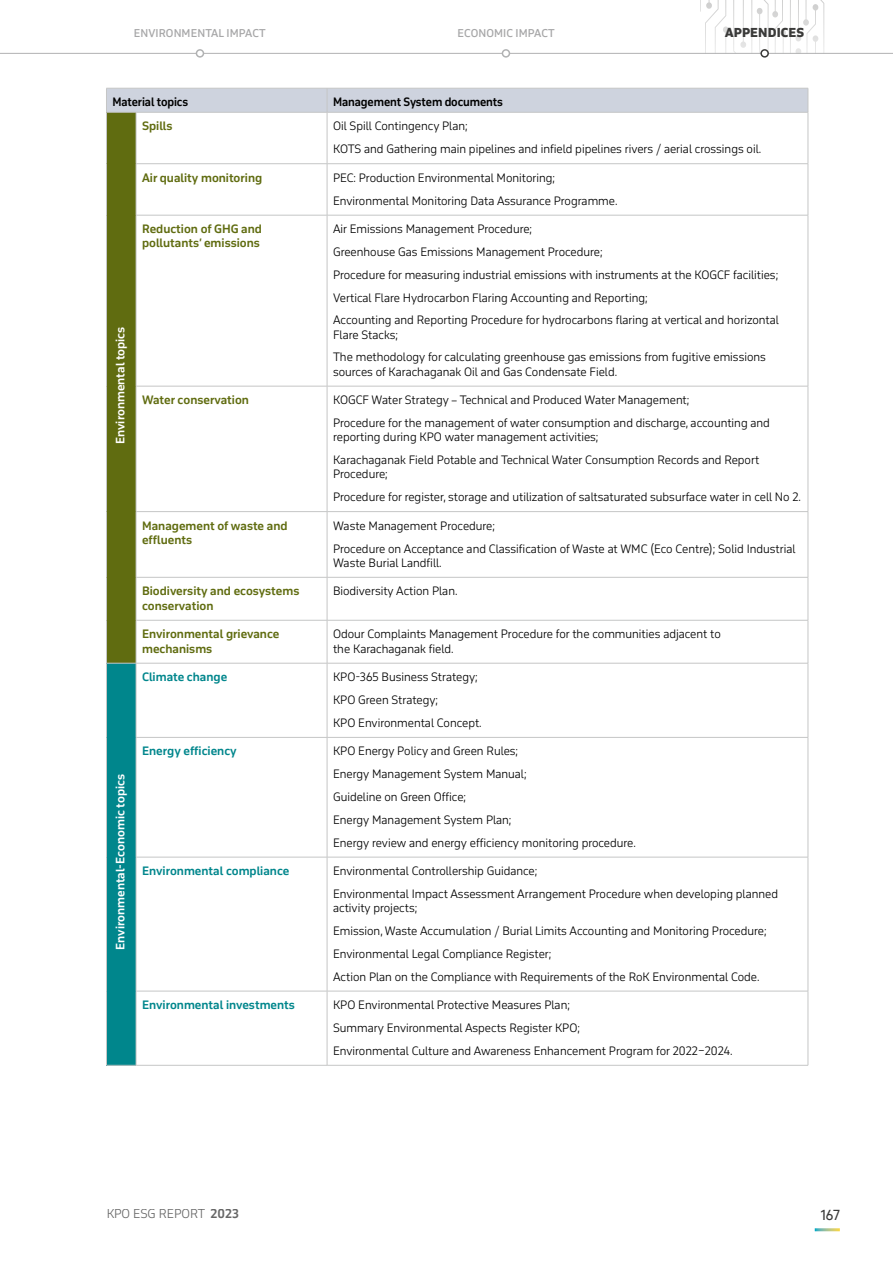
<style>
.page{position:relative;width:893px;height:1263px;background:#fff}
.page>*{position:absolute;margin:0;border:0;box-sizing:border-box;transform-origin:0 0}
.t1{font:13.5px "November LCG";color:#3a3a39}
.t2{font:300 12px "November LCG";color:#000}
.t3{font:900 12px "November LCG";letter-spacing:.01em;color:#3a3a39}
.t4{font:300 11.25px/22.8px "November LCG";color:#000}
.t5{font:700 11.25px/14.2px "November LCG";color:#606c10}
.t6{font:700 11.25px "November LCG";color:#00868c}
.t7{font:700 11.25px "November LCG";color:#fff}
.t8{font:700 11.25px "November LCG";letter-spacing:-.01em;color:#000;scale:.95 1}
.t9{font:500 10.5px "November LCG";letter-spacing:.01em;color:#a7a7a8}
.s1{font-weight:700}
</style>
<div class="page">
<svg style="left:701px;top:0;width:128px;height:53px"></svg>
<div style="left:106px;top:112px;width:30px;height:551px;background:#606c10"></div>
<div style="left:106px;top:663px;width:30px;height:402px;background:#00868c"></div>
<hr style="left:327px;top:112px;width:1px;height:52px;background:#c5c6c6">
<hr style="left:808px;top:112px;width:1px;height:52px;background:#c5c6c6">
<hr style="left:136px;top:163px;width:191px;height:1px;background:#c5c6c6">
<hr style="left:327px;top:163px;width:481px;height:1px;background:#c5c6c6">
<hr style="left:327px;top:164px;width:1px;height:51px;background:#c5c6c6">
<hr style="left:808px;top:164px;width:1px;height:51px;background:#c5c6c6">
<hr style="left:136px;top:215px;width:191px;height:1px;background:#c5c6c6">
<hr style="left:327px;top:215px;width:481px;height:1px;background:#c5c6c6">
<hr style="left:327px;top:215px;width:1px;height:171px;background:#c5c6c6">
<hr style="left:808px;top:215px;width:1px;height:171px;background:#c5c6c6">
<hr style="left:136px;top:386px;width:191px;height:1px;background:#c5c6c6">
<hr style="left:327px;top:386px;width:481px;height:1px;background:#c5c6c6">
<hr style="left:327px;top:386px;width:1px;height:125px;background:#c5c6c6">
<hr style="left:808px;top:386px;width:1px;height:125px;background:#c5c6c6">
<hr style="left:136px;top:511px;width:191px;height:1px;background:#c5c6c6">
<hr style="left:327px;top:511px;width:481px;height:1px;background:#c5c6c6">
<hr style="left:327px;top:512px;width:1px;height:65px;background:#c5c6c6">
<hr style="left:808px;top:512px;width:1px;height:65px;background:#c5c6c6">
<hr style="left:136px;top:577px;width:191px;height:1px;background:#c5c6c6">
<hr style="left:327px;top:577px;width:481px;height:1px;background:#c5c6c6">
<hr style="left:327px;top:577px;width:1px;height:43px;background:#c5c6c6">
<hr style="left:808px;top:577px;width:1px;height:43px;background:#c5c6c6">
<hr style="left:136px;top:620px;width:191px;height:1px;background:#c5c6c6">
<hr style="left:327px;top:620px;width:481px;height:1px;background:#c5c6c6">
<hr style="left:327px;top:620px;width:1px;height:43px;background:#c5c6c6">
<hr style="left:808px;top:620px;width:1px;height:43px;background:#c5c6c6">
<hr style="left:136px;top:663px;width:191px;height:1px;background:#c5c6c6">
<hr style="left:327px;top:663px;width:481px;height:1px;background:#c5c6c6">
<hr style="left:327px;top:663px;width:1px;height:74px;background:#c5c6c6">
<hr style="left:808px;top:663px;width:1px;height:74px;background:#c5c6c6">
<hr style="left:136px;top:737px;width:191px;height:1px;background:#c5c6c6">
<hr style="left:327px;top:737px;width:481px;height:1px;background:#c5c6c6">
<hr style="left:327px;top:737px;width:1px;height:120px;background:#c5c6c6">
<hr style="left:808px;top:737px;width:1px;height:120px;background:#c5c6c6">
<hr style="left:136px;top:857px;width:191px;height:1px;background:#c5c6c6">
<hr style="left:327px;top:857px;width:481px;height:1px;background:#c5c6c6">
<hr style="left:327px;top:857px;width:1px;height:134px;background:#c5c6c6">
<hr style="left:808px;top:857px;width:1px;height:134px;background:#c5c6c6">
<hr style="left:136px;top:991px;width:191px;height:1px;background:#c5c6c6">
<hr style="left:327px;top:991px;width:481px;height:1px;background:#c5c6c6">
<hr style="left:327px;top:991px;width:1px;height:74px;background:#c5c6c6">
<hr style="left:808px;top:991px;width:1px;height:74px;background:#c5c6c6">
<hr style="left:136px;top:1065px;width:191px;height:1px;background:#c5c6c6">
<hr style="left:327px;top:1065px;width:481px;height:1px;background:#c5c6c6">
<hr style="left:106px;top:112px;width:30px;height:1px;background:#c5c6c6">
<hr style="left:136px;top:112px;width:191px;height:1px;background:#c5c6c6">
<div style="left:106px;top:88px;width:703px;height:24px;background:#ced3de"></div>
<hr style="left:327px;top:112px;width:481px;height:1px;background:#c5c6c6">
<hr style="left:106px;top:112px;width:1px;height:52px;background:#c5c6c6">
<hr style="left:136px;top:112px;width:1px;height:52px;background:#c5c6c6">
<hr style="left:106px;top:164px;width:1px;height:51px;background:#c5c6c6">
<hr style="left:136px;top:164px;width:1px;height:51px;background:#c5c6c6">
<hr style="left:106px;top:215px;width:1px;height:171px;background:#c5c6c6">
<hr style="left:136px;top:215px;width:1px;height:171px;background:#c5c6c6">
<hr style="left:106px;top:386px;width:1px;height:126px;background:#c5c6c6">
<hr style="left:136px;top:386px;width:1px;height:125px;background:#c5c6c6">
<hr style="left:106px;top:512px;width:1px;height:65px;background:#c5c6c6">
<hr style="left:136px;top:512px;width:1px;height:65px;background:#c5c6c6">
<hr style="left:106px;top:577px;width:1px;height:43px;background:#c5c6c6">
<hr style="left:136px;top:577px;width:1px;height:43px;background:#c5c6c6">
<hr style="left:106px;top:620px;width:1px;height:43px;background:#c5c6c6">
<hr style="left:136px;top:620px;width:1px;height:43px;background:#c5c6c6">
<hr style="left:106px;top:663px;width:30px;height:1px;background:#c5c6c6">
<hr style="left:106px;top:663px;width:1px;height:74px;background:#c5c6c6">
<hr style="left:136px;top:663px;width:1px;height:74px;background:#c5c6c6">
<hr style="left:106px;top:737px;width:1px;height:120px;background:#c5c6c6">
<hr style="left:136px;top:737px;width:1px;height:120px;background:#c5c6c6">
<hr style="left:106px;top:857px;width:1px;height:134px;background:#c5c6c6">
<hr style="left:136px;top:857px;width:1px;height:134px;background:#c5c6c6">
<hr style="left:106px;top:991px;width:1px;height:74px;background:#c5c6c6">
<hr style="left:136px;top:991px;width:1px;height:74px;background:#c5c6c6">
<hr style="left:106px;top:1065px;width:30px;height:1px;background:#c5c6c6">
<hr style="left:0;top:53px;width:893px;height:1px;background:#b1b2b3">
<div style="left:196px;top:50px;width:7px;height:7px;background:#fff;border-radius:50%"></div>
<div style="left:196px;top:49px;width:8px;height:9px;border:2px solid #b1b2b3;border-radius:50%"></div>
<div style="left:502px;top:50px;width:7px;height:7px;background:#fff;border-radius:50%"></div>
<div style="left:502px;top:49px;width:8px;height:9px;border:2px solid #b1b2b3;border-radius:50%"></div>
<div style="left:761px;top:50px;width:7px;height:7px;background:#fff;border-radius:50%"></div>
<div style="left:760px;top:49px;width:9px;height:9px;border:2px solid #3a3a39;border-radius:50%"></div>
<p class="t9" style="left:134px;top:25px;width:133px">ENVIRONMENTAL IMPACT</p>
<p class="t9" style="left:458px;top:25px;width:98px">ECONOMIC IMPACT</p>
<p class="t8" style="left:112px;top:93px;width:81px">Material topics</p>
<p class="t8" style="left:333px;top:93px;width:180px">Management System documents</p>
<p class="t3" style="left:725px;top:23px;width:81px">APPENDICES</p>
<p class="t7" style="left:111px;top:444px;width:119px;rotate:-90deg">Environmental topics</p>
<p class="t7" style="left:111px;top:950px;width:177px;rotate:-90deg">Environmental-Economic topics</p>
<p class="t5" style="left:142px;top:119px;width:32px">Spills</p>
<p class="t4" style="left:333px;top:114px;width:430px">Oil Spill Contingency Plan;<br>KOTS and Gathering main pipelines and infield pipelines rivers / aerial crossings oil.</p>
<p class="t5" style="left:142px;top:170px;width:122px">Air quality monitoring</p>
<p class="t4" style="left:333px;top:166px;width:286px">PEC: Production Environmental Monitoring;<br>Environmental Monitoring Data Assurance Programme.</p>
<p class="t5" style="left:142px;top:222px;width:121px">Reduction of GHG and pollutants’ emissions</p>
<p class="t4" style="left:333px;top:217px;width:447px">Air Emissions Management Procedure;<br>Greenhouse Gas Emissions Management Procedure;<br>Procedure for measuring industrial emissions with instruments at the KOGCF facilities; Vertical Flare Hydrocarbon Flaring Accounting and Reporting;<br>Accounting and Reporting Procedure for hydrocarbons flaring at vertical and horizontal</p>
<p class="t4" style="left:333px;top:323px;width:434px">Flare Stacks;<br>The methodology for calculating greenhouse gas emissions from fugitive emissions</p>
<p class="t4" style="left:333px;top:360px;width:286px">sources of Karachaganak Oil and Gas Condensate Field.</p>
<p class="t5" style="left:142px;top:393px;width:108px">Water conservation</p>
<p class="t4" style="left:333px;top:388px;width:438px">KOGCF Water Strategy – Technical and Produced Water Management;<br>Procedure for the management of water consumption and discharge, accounting and</p>
<p class="t4" style="left:333px;top:425px;width:428px">reporting during KPO water management activities;<br>Karachaganak Field Potable and Technical Water Consumption Records and Report</p>
<p class="t4" style="left:333px;top:462px;width:470px">Procedure;<br>Procedure for register, storage and utilization of saltsaturated subsurface water in cell No 2.</p>
<p class="t5" style="left:142px;top:518px;width:147px">Management of waste and effluents</p>
<p class="t4" style="left:333px;top:514px;width:464px">Waste Management Procedure;<br>Procedure on Acceptance and Classification of Waste at WMC (Eco Centre); Solid Industrial</p>
<p class="t4" style="left:333px;top:551px;width:110px">Waste Burial Landfill.</p>
<p class="t5" style="left:142px;top:584px;width:159px">Biodiversity and ecosystems conservation</p>
<p class="t4" style="left:333px;top:580px;width:126px">Biodiversity Action Plan.</p>
<p class="t5" style="left:142px;top:627px;width:139px">Environmental grievance mechanisms</p>
<p class="t4" style="left:333px;top:627px;width:389px;line-height:14.2px">Odour Complaints Management Procedure for the communities adjacent to the Karachaganak field.</p>
<p class="t6" style="left:142px;top:668px;width:87px">Climate change</p>
<p class="t4" style="left:333px;top:665px;width:150px">KPO-365 Business Strategy;<br>KPO Green Strategy;<br>KPO Environmental Concept.</p>
<p class="t6" style="left:142px;top:742px;width:96px">Energy efficiency</p>
<p class="t4" style="left:333px;top:740px;width:304px">KPO Energy Policy and Green Rules;<br>Energy Management System Manual;<br>Guideline on Green Office;<br>Energy Management System Plan;<br>Energy review and energy efficiency monitoring procedure.</p>
<p class="t6" style="left:142px;top:862px;width:149px">Environmental compliance</p>
<p class="t4" style="left:333px;top:859px;width:447px">Environmental Controllership Guidance;<br>Environmental Impact Assessment Arrangement Procedure when developing planned</p>
<p class="t4" style="left:333px;top:896px;width:435px">activity projects;<br>Emission, Waste Accumulation / Burial Limits Accounting and Monitoring Procedure; Environmental Legal Compliance Register;<br>Action Plan on the Compliance with Requirements of the RoK Environmental Code.</p>
<p class="t6" style="left:142px;top:996px;width:154px">Environmental investments</p>
<p class="t4" style="left:333px;top:993px;width:401px">KPO Environmental Protective Measures Plan;<br>Summary Environmental Aspects Register KPO;<br>Environmental Culture and Awareness Enhancement Program for 2022–2024.</p>
<p class="t2" style="left:106px;top:1204px;width:134px">KPO ESG REPORT <span class="s1">2023</span></p>
<p class="t1" style="left:821px;top:1204px;width:21px">167</p>
</div>
